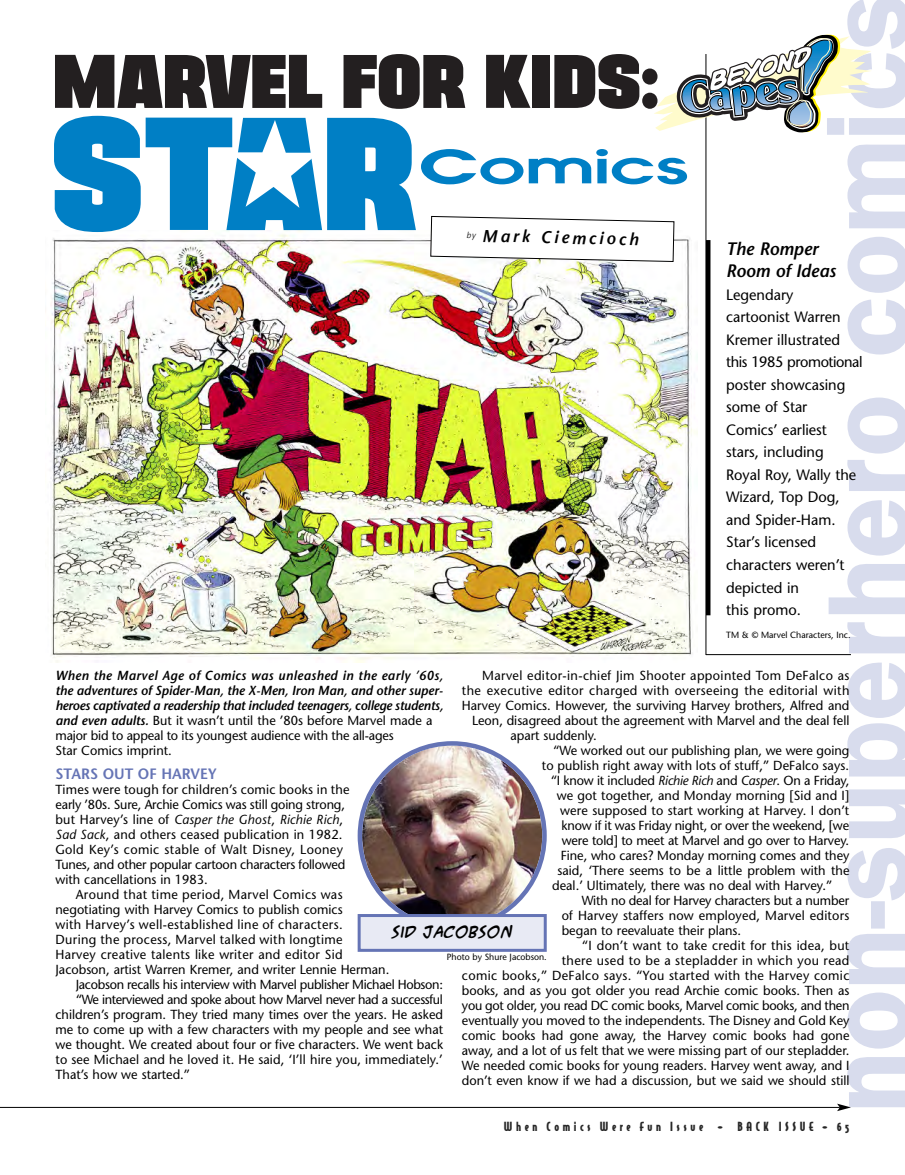
<style>
.page{position:relative;width:905px;height:1175px;background:#fff}
.page>*{position:absolute;margin:0;border:0;box-sizing:border-box;transform-origin:0 0}
.t1{font:italic 600 18px/22.5px "Stone Sans";color:#000}
.t2{font:italic 600 17.25px "Stone Sans";color:#000}
.t3{font:15px/22.5px "Stone Sans";color:#000}
.t4{font:600 15px "Stone Sans";color:#6574b5}
.t5{font:700 13.5px "ACME Secret Agent";color:#000}
.t6{font:13.2px/15px "Stone Sans";color:#000}
.t7{font:13.2px "Stone Sans";letter-spacing:.03em;color:#000}
.t8{font:italic 600 13.2px/15px "Stone Sans";color:#000}
.t9{font:13.2px "Stone Sans";letter-spacing:-.025em;color:#000}
.t10{font:13.2px "Stone Sans";letter-spacing:-.03em;color:#000}
.t11{font:13.2px "Stone Sans";letter-spacing:.025em;color:#000}
.t12{font:12px "Bodega Sans Black Oldstyle";letter-spacing:.31em;color:#262626}
.t13{font:9px "Stone Sans";color:#000}
.s1{font-weight:400;font-style:normal}
.s2{font-style:italic}
</style>
<div class="page">
<svg style="left:827px;top:0;width:77px;height:1107px"></svg>
<img style="left:50px;top:238px;width:647px;height:424px">
<hr style="left:0;top:1107px;width:839px;height:1px;background:#000">
<svg style="left:837px;top:1103px;width:13px;height:8px"></svg>
<hr style="left:705px;top:54px;width:1px;height:601px;background:#000">
<hr style="left:706px;top:240px;width:4px;height:375px;background:#000">
<img style="left:357px;top:741px;width:189px;height:173px">
<div style="left:360px;top:917px;width:183px;height:31px;background:#e8eaf4"></div>
<div style="left:357px;top:914px;width:189px;height:37px;border:3px solid #6574b5"></div>
<svg style="left:54px;top:30px;width:819px;height:232px"></svg>
<hr style="left:706px;top:654px;width:144px;height:1px;background:#000">
<h2 class="t2" style="left:466px;top:229px;width:173px;rotate:1deg"><sup>by</sup> Mark Ciemcioch</h2>
<h1 class="t1" style="left:726px;top:239px;width:111px">The Romper<br>Room of Ideas</h1>
<p class="t3" style="left:726px;top:285px;width:138px">Legendary<br>cartoonist Warren<br>Kremer illustrated this 1985 promotional poster showcasing some of Star<br>Comics’ earliest stars, including<br>Royal Roy, Wally the<br>Wizard, Top Dog, and Spider-Ham.<br>Star’s licensed characters weren’t depicted in<br>this promo.</p>
<p class="t13" style="left:726px;top:631px;width:126px">TM &amp; © Marvel Characters, Inc.</p>
<p class="t8" style="left:55px;top:669px;width:389px">When the Marvel Age of Comics was unleashed in the early ’60s, the adventures of Spider-Man, the X-Men, Iron Man, and other super&shy;heroes captivated a readership that included teenagers, college students, and even adults. <span class="s1">But it wasn’t until the ’80s before Marvel made a major bid to appeal to its youngest audience with the all-ages<br>Star Comics imprint.</span></p>
<p class="t4" style="left:55px;top:767px;width:163px">STARS OUT OF HARVEY</p>
<p class="t6" style="left:55px;top:783px;width:296px">Times were tough for children’s comic books in the early ’80s. Sure, Archie Comics was still going strong, but Harvey’s line of <span class="s2">Casper the Ghost</span>, <span class="s2">Richie Rich</span>, <span class="s2">Sad Sack</span>, and others ceased publication in 1982.<br>Gold Key’s comic stable of Walt Disney, Looney Tunes, and other popular cartoon characters followed with cancellations in 1983.</p>
<p class="t7" style="left:76px;top:889px;width:268px">Around that time period, Marvel Comics was</p>
<p class="t6" style="left:55px;top:903px;width:289px">negotiating with Harvey Comics to publish comics</p>
<p class="t7" style="left:55px;top:919px;width:289px">with Harvey’s well-established line of characters.</p>
<p class="t7" style="left:55px;top:934px;width:288px">During the process, Marvel talked with longtime</p>
<p class="t11" style="left:55px;top:949px;width:289px">Harvey creative talents like writer and editor Sid</p>
<p class="t6" style="left:55px;top:963px;width:335px">Jacobson, artist Warren Kremer, and writer Lennie Herman.</p>
<p class="t9" style="left:76px;top:979px;width:369px">Jacobson recalls his interview with Marvel publisher Michael Hobson:</p>
<p class="t10" style="left:76px;top:994px;width:368px">“We interviewed and spoke about how Marvel never had a successful</p>
<p class="t6" style="left:55px;top:1008px;width:389px">children’s program. They tried many times over the years. He asked</p>
<p class="t6" style="left:55px;top:1023px;width:389px">me to come up with a few characters with my people and see what</p>
<p class="t6" style="left:55px;top:1038px;width:389px">we thought. We created about four or five characters. We went back</p>
<p class="t6" style="left:55px;top:1053px;width:388px">to see Michael and he loved it. He said, ‘I’ll hire you, immediately.’</p>
<p class="t6" style="left:55px;top:1068px;width:136px">That’s how we started.”</p>
<p class="t7" style="left:482px;top:670px;width:369px">Marvel editor-in-chief Jim Shooter appointed Tom DeFalco as</p>
<p class="t7" style="left:462px;top:685px;width:389px">the executive editor charged with overseeing the editorial with</p>
<p class="t6" style="left:462px;top:699px;width:389px">Harvey Comics. However, the surviving Harvey brothers, Alfred and</p>
<p class="t6" style="left:472px;top:714px;width:379px">Leon, disagreed about the agreement with Marvel and the deal fell</p>
<p class="t6" style="left:510px;top:729px;width:88px">apart suddenly.</p>
<p class="t6" style="left:553px;top:744px;width:298px">“We worked out our publishing plan, we were going</p>
<p class="t6" style="left:542px;top:759px;width:309px">to publish right away with lots of stuff,” DeFalco says.</p>
<p class="t6" style="left:550px;top:774px;width:300px">“I know it included <span class="s2">Richie Rich</span> and <span class="s2">Casper</span>. On a Friday,</p>
<p class="t6" style="left:556px;top:789px;width:294px">we got together, and Monday morning [Sid and I]</p>
<p class="t6" style="left:560px;top:804px;width:290px">were supposed to start working at Harvey. I don’t</p>
<p class="t6" style="left:561px;top:819px;width:289px">know if it was Friday night, or over the weekend, [we</p>
<p class="t6" style="left:561px;top:834px;width:289px">were told] to meet at Marvel and go over to Harvey.</p>
<p class="t6" style="left:560px;top:849px;width:290px">Fine, who cares? Monday morning comes and they</p>
<p class="t6" style="left:557px;top:864px;width:293px">said, ‘There seems to be a little problem with the</p>
<p class="t6" style="left:552px;top:879px;width:281px">deal.’ Ultimately, there was no deal with Harvey.”</p>
<p class="t6" style="left:582px;top:894px;width:269px">With no deal for Harvey characters but a number</p>
<p class="t6" style="left:561px;top:909px;width:289px">of Harvey staffers now employed, Marvel editors</p>
<p class="t6" style="left:561px;top:924px;width:181px">began to reevaluate their plans.</p>
<p class="t6" style="left:582px;top:939px;width:269px">“I don’t want to take credit for this idea, but</p>
<p class="t7" style="left:561px;top:955px;width:289px">there used to be a stepladder in which you read</p>
<p class="t7" style="left:462px;top:970px;width:389px">comic books,” DeFalco says. “You started with the Harvey comic</p>
<p class="t6" style="left:462px;top:984px;width:389px">books, and as you got older you read Archie comic books. Then as</p>
<p class="t6" style="left:462px;top:999px;width:389px">you got older, you read DC comic books, Marvel comic books, and then</p>
<p class="t6" style="left:462px;top:1014px;width:389px">eventually you moved to the independents. The Disney and Gold Key</p>
<p class="t6" style="left:462px;top:1029px;width:389px">comic books had gone away, the Harvey comic books had gone</p>
<p class="t6" style="left:462px;top:1044px;width:389px">away, and a lot of us felt that we were missing part of our stepladder.</p>
<p class="t6" style="left:462px;top:1059px;width:389px">We needed comic books for young readers. Harvey went away, and I</p>
<p class="t6" style="left:462px;top:1074px;width:389px">don’t even know if we had a discussion, but we said we should still</p>
<p class="t12" style="left:504px;top:1120px;width:347px">When Comics Were Fun Issue • BACK ISSUE • 65</p>
<p class="t5" style="left:391px;top:925px;width:123px">SID JACOBSON</p>
<p class="t13" style="left:447px;top:953px;width:101px">Photo by Shure Jacobson.</p>
</div>
